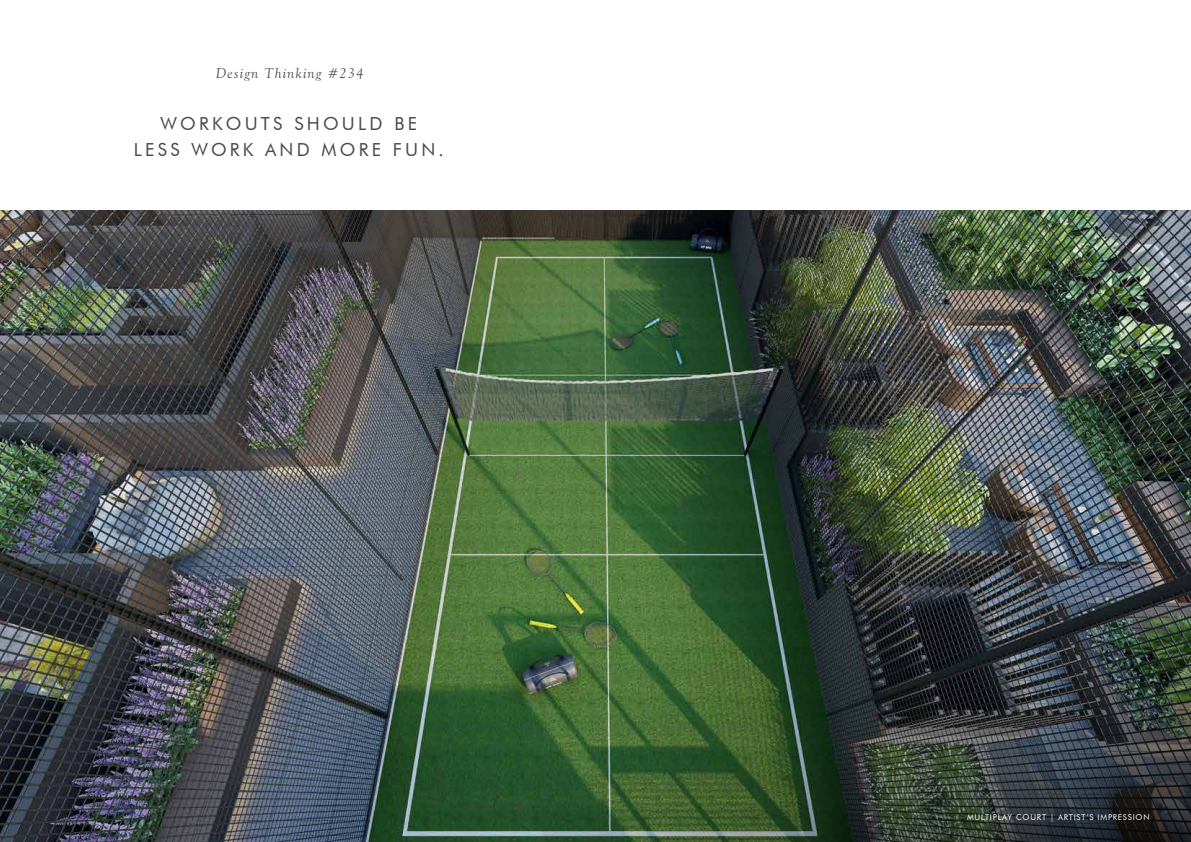
<style>
.page{position:relative;width:1191px;height:842px;background:#fff}
.page>*{position:absolute;margin:0;border:0;box-sizing:border-box;transform-origin:0 0}
.t1{font:18px/26px "Futura BT";letter-spacing:.18em;color:#4a4a49;text-align:center}
.t2{font:italic 14px "Goudy Old Style BT";letter-spacing:.1em;color:#4a4a49}
.t3{font:8px "Futura BT";letter-spacing:.1em;color:#fff}
</style>
<div class="page">
<img style="left:0;top:210px;width:1191px;height:632px">
<img style="left:496px;top:421px;width:695px;height:421px">
<p class="t2" style="left:216px;top:65px;width:149px">Design Thinking #234</p>
<p class="t1" style="left:134px;top:110px;width:311px">WORKOUTS SHOULD BE<br>LESS WORK AND MORE FUN.</p>
<p class="t3" style="left:967px;top:812px;width:184px">MULTIPLAY COURT | ARTIST’S IMPRESSION</p>
</div>
